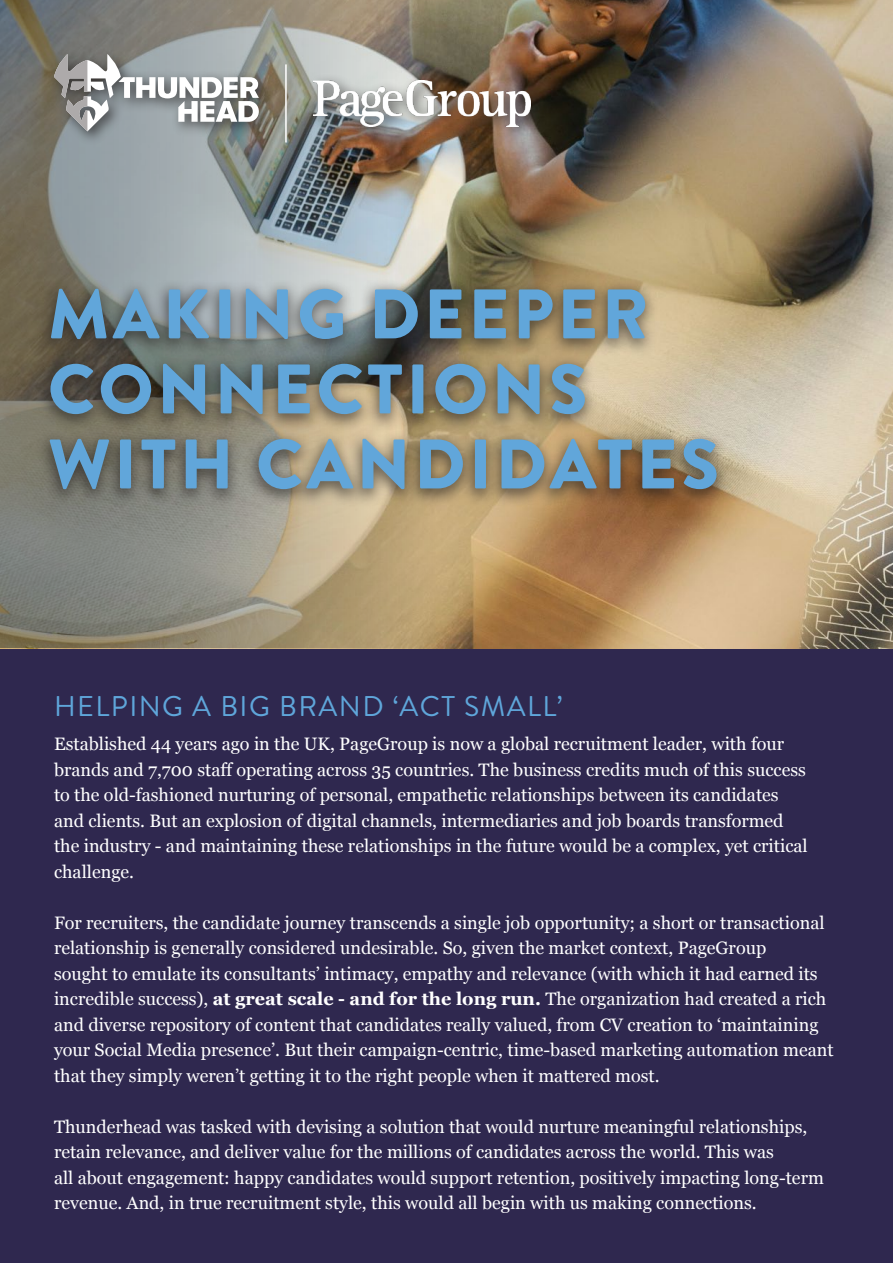
<style>
.page{position:relative;width:893px;height:1263px;background:#2f284f}
.page>*{position:absolute;margin:0;border:0;box-sizing:border-box;transform-origin:0 0}
.t1{font:900 69.9px/75px "Brandon Grotesque";letter-spacing:.05em;color:#61a6da}
.t2{font:28.5px "Brandon Grotesque";letter-spacing:.05em;color:#5fa6da}
.t3{font:18px/25.5px "Georgia";color:#fff}
.s1{font-weight:700}
</style>
<div class="page">
<img style="left:437px;top:0;width:456px;height:648px">
<svg style="left:0;top:0;width:437px;height:648px;background:#939185"></svg>
<div style="left:47px;top:48px;width:499px;height:109px;background:#221f1f;opacity:.75"></div>
<svg style="left:54px;top:54px;width:205px;height:77px;background:#a5a9a9"></svg>
<img style="left:313px;top:81px;width:217px;height:45px">
<hr style="left:285px;top:64px;width:2px;height:78px;background:#fff">
<div style="left:35px;top:279px;width:695px;height:229px;background:#221f1f;opacity:.62"></div>
<h1 class="t1" style="left:48px;top:277px;width:673px">MAKING DEEPER<br>CONNECTIONS<br>WITH CANDIDATES</h1>
<h2 class="t2" style="left:54px;top:689px;width:510px">HELPING A BIG BRAND ‘ACT SMALL’</h2>
<p class="t3" style="left:54px;top:733px;width:755px">Established 44 years ago in the UK, PageGroup is now a global recruitment leader, with four brands and 7,700 staff operating across 35 countries. The business credits much of this success to the old-fashioned nurturing of personal, empathetic relationships between its candidates and clients. But an explosion of digital channels, intermediaries and job boards transformed the industry - and maintaining these relationships in the future would be a complex, yet critical challenge.</p>
<p class="t3" style="left:54px;top:909px;width:781px">For recruiters, the candidate journey transcends a single job opportunity; a short or transactional relationship is generally considered undesirable. So, given the market context, PageGroup<br>sought to emulate its consultants’ intimacy, empathy and relevance (with which it had earned its incredible success), <span class="s1">at great scale - and for the long run.</span> The organization had created a rich and diverse repository of content that candidates really valued, from CV creation to ‘maintaining your Social Media presence’. But their campaign-centric, time-based marketing automation meant that they simply weren’t getting it to the right people when it mattered most.</p>
<p class="t3" style="left:54px;top:1113px;width:771px">Thunderhead was tasked with devising a solution that would nurture meaningful relationships, retain relevance, and deliver value for the millions of candidates across the world. This was<br>all about engagement: happy candidates would support retention, positively impacting long-term revenue. And, in true recruitment style, this would all begin with us making connections.</p>
</div>
